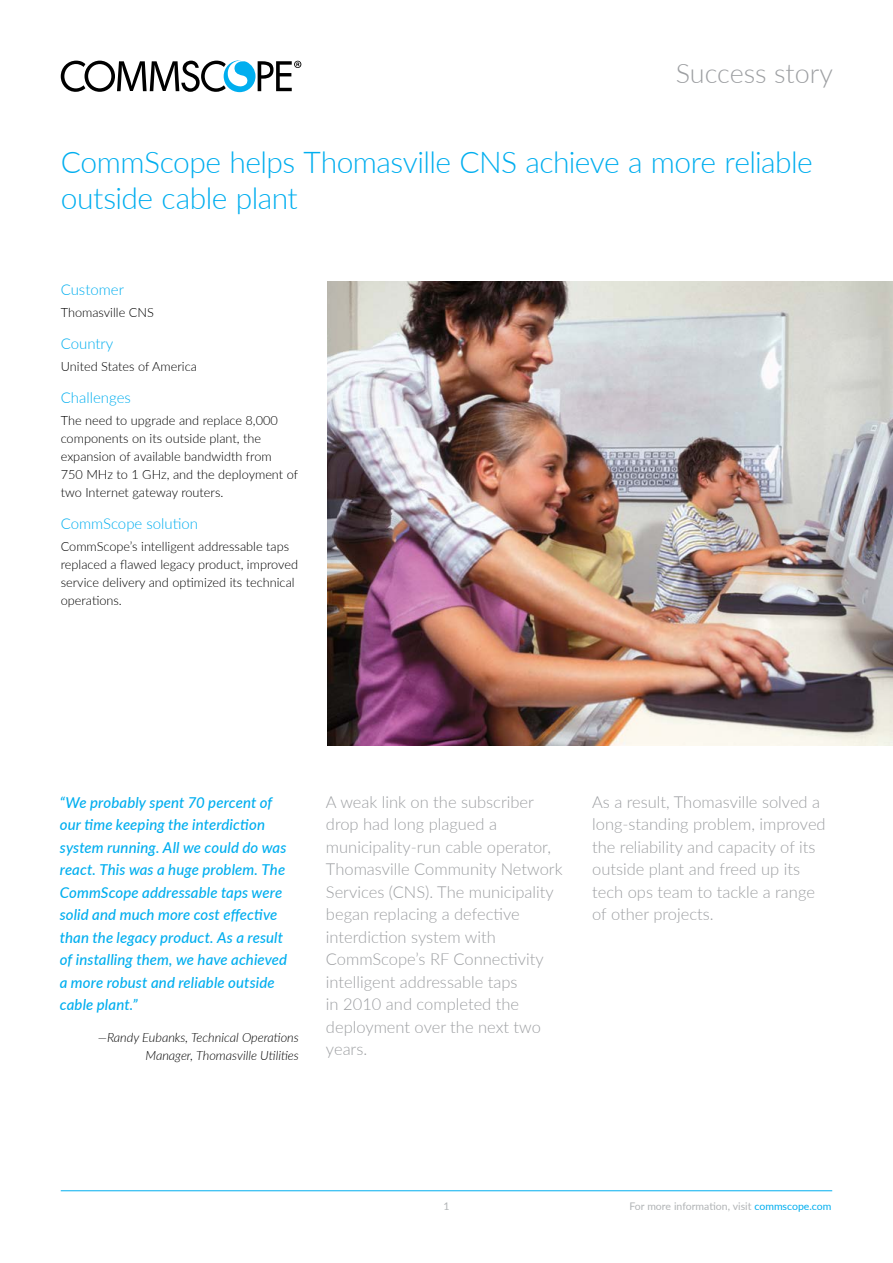
<style>
.page{position:relative;width:893px;height:1263px;background:#fff}
.page>*{position:absolute;margin:0;border:0;box-sizing:border-box;transform-origin:0 0}
.t1{font:300 30px/36px "Lato";letter-spacing:-.02em;color:#00aeef}
.t2{font:300 27px "Lato";color:#9d9fa2}
.t3{font:300 16.5px/22.5px "Lato";color:#9d9fa2}
.t4{font:italic 500 15px/22.5px "Lato";letter-spacing:.01em;color:#00aeef}
.t5{font:300 15px "Lato";color:#00aeef}
.t6{font:300 12.75px/18px "Lato";color:#000}
.t7{font:italic 300 12.75px/18px "Lato";color:#000;text-align:right}
.t8{font:10.5px "Lato";color:#b1b4b6}
.s1{color:#00aeef}
</style>
<div class="page">
<hr style="left:61px;top:1190px;width:771px;height:1px;background:#00aeef">
<svg style="left:61px;top:60px;width:240px;height:32px"></svg>
<img style="left:327px;top:281px;width:566px;height:464px">
<h2 class="t2" style="left:676px;top:55px;width:159px">Success story</h2>
<h1 class="t1" style="left:61px;top:143px;width:754px">CommScope helps Thomasville CNS achieve a more reliable outside cable plant</h1>
<p class="t5" style="left:61px;top:279px;width:65px">Customer</p>
<p class="t6" style="left:61px;top:303px;width:95px">Thomasville CNS</p>
<p class="t5" style="left:61px;top:333px;width:54px">Country</p>
<p class="t6" style="left:61px;top:357px;width:138px">United States of America</p>
<p class="t5" style="left:61px;top:387px;width:72px">Challenges</p>
<p class="t6" style="left:61px;top:411px;width:239px">The need to upgrade and replace 8,000 components on its outside plant, the expansion of available bandwidth from<br>750 MHz to 1 GHz, and the deployment of two Internet gateway routers.</p>
<p class="t5" style="left:61px;top:513px;width:139px">CommScope solution</p>
<p class="t6" style="left:61px;top:537px;width:239px">CommScope’s intelligent addressable taps replaced a flawed legacy product, improved service delivery and optimized its technical operations.</p>
<p class="t4" style="left:60px;top:790px;width:229px">“We probably spent 70 percent of our time keeping the interdiction system running. All we could do was react. This was a huge problem. The<br>CommScope addressable taps were solid and much more cost effective than the legacy product. As a result of installing them, we have achieved a more robust and reliable outside cable plant.”</p>
<p class="t7" style="left:98px;top:1028px;width:203px">—Randy Eubanks, Technical Operations<br>Manager, Thomasville Utilities</p>
<p class="t3" style="left:326px;top:790px;width:238px">A weak link on the subscriber drop had long plagued a municipality-run cable operator,<br>Thomasville Community Network<br>Services (CNS). The municipality began replacing a defective interdiction system with<br>CommScope’s RF Connectivity intelligent addressable taps<br>in 2010 and completed the deployment over the next two years.</p>
<p class="t3" style="left:592px;top:790px;width:235px">As a result, Thomasville solved a long-standing problem, improved the reliability and capacity of its outside plant and freed up its tech ops team to tackle a range of other projects.</p>
<p class="t8" style="left:443px;top:1198px;width:8px">1</p>
<p class="t8" style="left:629px;top:1198px;width:204px">For more information, visit <span class="s1">commscope.com</span></p>
</div>
